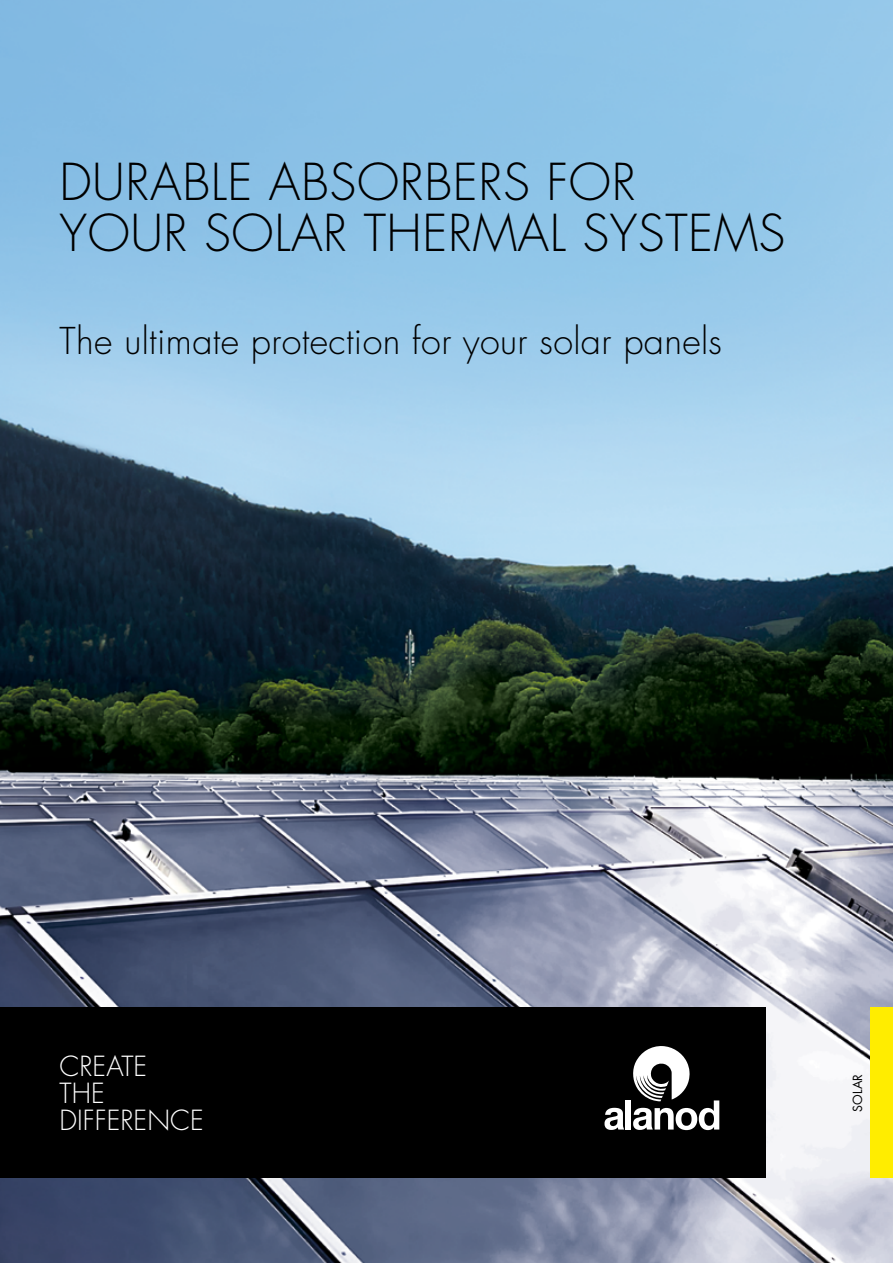
<style>
.page{position:relative;width:893px;height:1263px;background:#fff}
.page>*{position:absolute;margin:0;border:0;box-sizing:border-box;transform-origin:0 0}
.t1{font:300 49.5px/51px "Futura Std";letter-spacing:.01em;color:#000}
.t2{font:300 36px "Futura Std";letter-spacing:.01em;color:#000}
.t3{font:300 27px/27px "Futura Std";color:#fff}
.t4{font:12.3px "Futura Std";color:#000}
</style>
<div class="page">
<img style="left:0;top:0;width:893px;height:1263px">
<div style="left:871px;top:1008px;width:22px;height:170px;background:#ffed00"></div>
<div style="left:0;top:1008px;width:765px;height:170px;background:#000"></div>
<div style="left:625px;top:1100px;width:6px;height:29px;background:#fff"></div>
<svg style="left:633px;top:1046px;width:86px;height:84px"></svg>
<svg style="left:604px;top:1108px;width:20px;height:22px"></svg>
<p class="t1" style="left:60px;top:158px;width:727px">DURABLE ABSORBERS FOR<br>YOUR SOLAR THERMAL SYSTEMS</p>
<p class="t2" style="left:60px;top:319px;width:664px">The ultimate protection for your solar panels</p>
<p class="t3" style="left:60px;top:1053px;width:146px">CREATE<br>THE<br>DIFFERENCE</p>
<p class="t4" style="left:850px;top:1111px;width:39px;rotate:-90deg">SOLAR</p>
</div>
